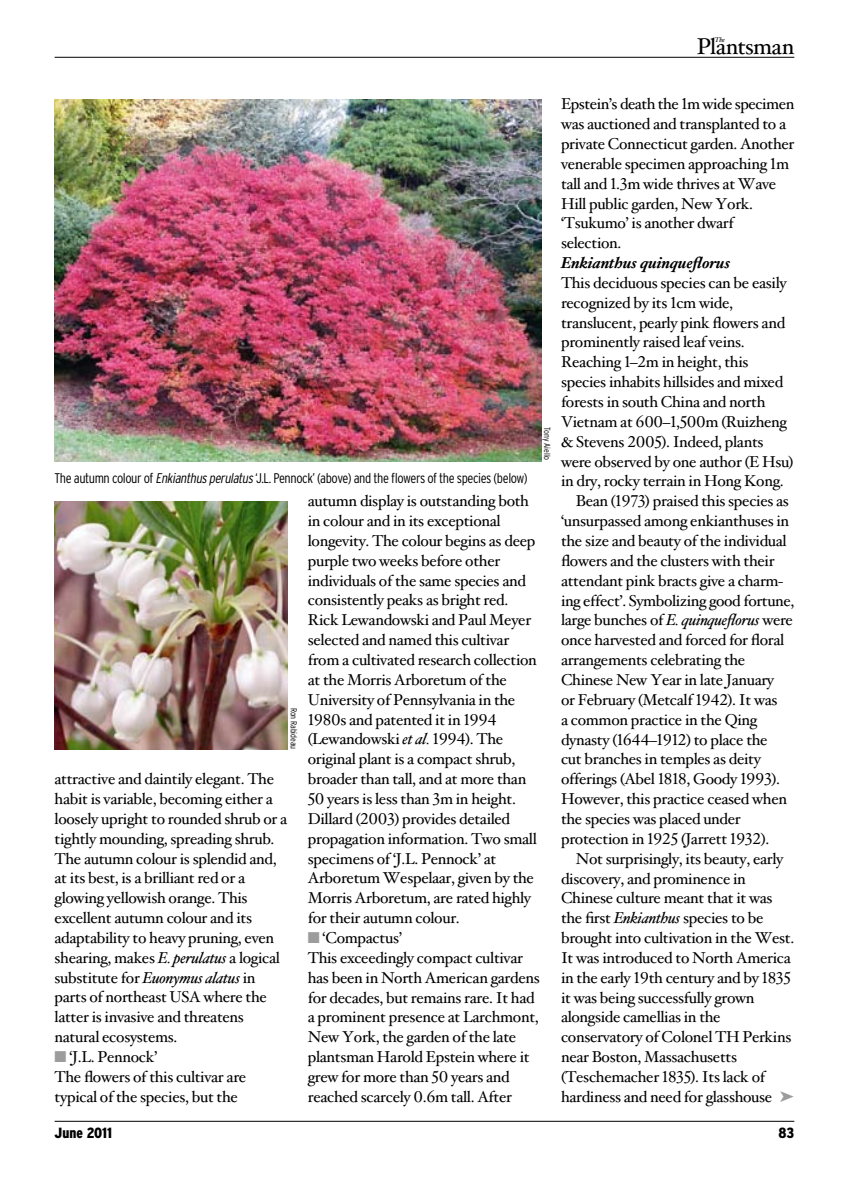
<style>
.page{position:relative;width:844px;height:1191px;background:#fff}
.page>*{position:absolute;margin:0;border:0;box-sizing:border-box;transform-origin:0 0}
.t1{font:22.93px "Hoefler Text";letter-spacing:-.03em;color:#000}
.t2{font:15.75px/19.8px "Hoefler Text";letter-spacing:-.02em;color:#000}
.t3{font:italic 700 15.75px "Hoefler Text";letter-spacing:-.01em;color:#000}
.t4{font:900 condensed 14.7px "Interstate";color:#000}
.t5{font:300 condensed 14px "Interstate";letter-spacing:-.03em;color:#000}
.t6{font:300 condensed 8.75px "Interstate";letter-spacing:-.005em;color:#000}
.t7{font:italic 7px "Hoefler Text";color:#000}
.s1{font-style:italic}
.s2{color:#9c9c9c}
</style>
<div class="page">
<hr style="left:55px;top:1121px;width:739px;height:1px;background:#000">
<hr style="left:55px;top:57px;width:739px;height:1px;background:#000">
<img style="left:55px;top:99px;width:486px;height:362px">
<img style="left:55px;top:501px;width:233px;height:248px">
<p class="t7" style="left:714px;top:36px;width:12px">The</p>
<h1 class="t1" style="left:696px;top:33px;width:99px">Plantsman</h1>
<p class="t5" style="left:55px;top:470px;width:474px">The autumn colour of <span class="s1">Enkianthusperulatus</span>‘J.L. Pennock’ (above) and the flowers of the species (below)</p>
<p class="t6" style="left:552px;top:427px;width:35px;rotate:90deg">Tony Aiello</p>
<p class="t6" style="left:299px;top:707px;width:43px;rotate:90deg">Ron Rabideau</p>
<p class="t2" style="left:55px;top:769px;width:234px">attractive and daintily elegant. The habit is variable, becoming either a loosely upright to rounded shrub or a tightly mounding, spreading shrub.<br>The autumn colour is splendid and, at its best, is a brilliant red or a glowing yellowish orange. This excellent autumn colour and its adaptability to heavy pruning, even shearing, makes <span class="s1">E. perulatus</span> a logical substitute for <span class="s1">Euonymus alatus</span> in parts of northeast USA where the latter is invasive and threatens natural ecosystems.</p>
<p class="t2" style="left:55px;top:1047px;width:193px"><span class="s2">■</span> ‘J.L. Pennock’<br>The flowers of this cultivar are typical of the species, but the</p>
<p class="t2" style="left:308px;top:491px;width:230px">autumn display is outstanding both in colour and in its exceptional longevity. The colour begins as deep purple two weeks before other individuals of the same species and consistently peaks as bright red.<br>Rick Lewandowski and Paul Meyer selected and named this cultivar from a cultivated research collection at the Morris Arboretum of the University of Pennsylvania in the 1980s and patented it in 1994 (Lewandowski <span class="s1">et al.</span> 1994). The original plant is a compact shrub, broader than tall, and at more than 50 years is less than 3m in height.<br>Dillard (2003) provides detailed propagation information. Two small specimens of ‘J.L. Pennock’ at Arboretum Wespelaar, given by the Morris Arboretum, are rated highly for their autumn colour.</p>
<p class="t2" style="left:308px;top:928px;width:233px"><span class="s2">■</span> ‘Compactus’<br>This exceedingly compact cultivar has been in North American gardens for decades, but remains rare. It had a prominent presence at Larchmont,<br>New York, the garden of the late plantsman Harold Epstein where it grew for more than 50 years and reached scarcely 0.6m tall. After</p>
<p class="t2" style="left:561px;top:95px;width:235px">Epstein’s death the 1m wide specimen was auctioned and transplanted to a private Connecticut garden. Another venerable specimen approaching 1m tall and 1.3m wide thrives at Wave<br>Hill public garden, New York. ‘Tsukumo’ is another dwarf selection.</p>
<p class="t3" style="left:561px;top:253px;width:171px">Enkianthus quinqueflorus</p>
<p class="t2" style="left:561px;top:273px;width:227px">This deciduous species can be easily</p>
<p class="t2" style="left:561px;top:293px;width:173px">recognized by its 1cm wide,</p>
<p class="t2" style="left:561px;top:313px;width:226px">translucent, pearly pink flowers and</p>
<p class="t2" style="left:561px;top:333px;width:185px">prominently raised leaf veins.</p>
<p class="t2" style="left:561px;top:353px;width:189px">Reaching 1–2m in height, this</p>
<p class="t2" style="left:561px;top:372px;width:224px">species inhabits hillsides and mixed</p>
<p class="t2" style="left:561px;top:392px;width:206px">forests in south China and north</p>
<p class="t2" style="left:561px;top:412px;width:227px">Vietnam at 600–1,500m (Ruizheng</p>
<p class="t2" style="left:561px;top:432px;width:204px">&amp; Stevens 2005). Indeed, plants</p>
<p class="t2" style="left:561px;top:452px;width:234px">were observed by one author (E Hsu)</p>
<p class="t2" style="left:561px;top:472px;width:224px">in dry, rocky terrain in Hong Kong.</p>
<p class="t2" style="left:575px;top:491px;width:214px">Bean (1973) praised this species as</p>
<p class="t2" style="left:561px;top:511px;width:230px">‘unsurpassed among enkianthuses in</p>
<p class="t2" style="left:561px;top:531px;width:227px">the size and beauty of the individual</p>
<p class="t2" style="left:561px;top:551px;width:215px">flowers and the clusters with their</p>
<p class="t2" style="left:561px;top:571px;width:223px">attendant pink bracts give a charm-</p>
<p class="t2" style="left:561px;top:591px;width:235px">ing effect’. Symbolizing good fortune,</p>
<p class="t2" style="left:561px;top:611px;width:233px">large bunches of <span class="s1">E. quinqueflorus</span> were</p>
<p class="t2" style="left:561px;top:630px;width:224px">once harvested and forced for floral</p>
<p class="t2" style="left:561px;top:650px;width:186px">arrangements celebrating the</p>
<p class="t2" style="left:561px;top:670px;width:214px">Chinese New Year in late January</p>
<p class="t2" style="left:561px;top:690px;width:218px">or February (Metcalf 1942). It was</p>
<p class="t2" style="left:561px;top:710px;width:198px">a common practice in the Qing</p>
<p class="t2" style="left:561px;top:730px;width:208px">dynasty (1644–1912) to place the</p>
<p class="t2" style="left:561px;top:749px;width:201px">cut branches in temples as deity</p>
<p class="t2" style="left:561px;top:769px;width:220px">offerings (Abel 1818, Goody 1993).</p>
<p class="t2" style="left:561px;top:789px;width:227px">However, this practice ceased when</p>
<p class="t2" style="left:561px;top:809px;width:181px">the species was placed under</p>
<p class="t2" style="left:561px;top:829px;width:210px">protection in 1925 (Jarrett 1932).</p>
<p class="t2" style="left:575px;top:849px;width:209px">Not surprisingly, its beauty, early</p>
<p class="t2" style="left:561px;top:869px;width:186px">discovery, and prominence in</p>
<p class="t2" style="left:561px;top:888px;width:213px">Chinese culture meant that it was</p>
<p class="t2" style="left:561px;top:908px;width:204px">the first <span class="s1">Enkianthus</span> species to be</p>
<p class="t2" style="left:561px;top:928px;width:235px">brought into cultivation in the West.</p>
<p class="t2" style="left:561px;top:948px;width:231px">It was introduced to North America</p>
<p class="t2" style="left:561px;top:968px;width:231px">in the early 19th century and by 1835</p>
<p class="t2" style="left:561px;top:988px;width:195px">it was being successfully grown</p>
<p class="t2" style="left:561px;top:1007px;width:161px">alongside camellias in the</p>
<p class="t2" style="left:561px;top:1027px;width:232px">conservatory of Colonel TH Perkins</p>
<p class="t2" style="left:561px;top:1047px;width:177px">near Boston, Massachusetts</p>
<p class="t2" style="left:561px;top:1067px;width:205px">(Teschemacher 1835). Its lack of</p>
<p class="t2" style="left:561px;top:1087px;width:213px">hardiness and need for glasshouse</p>
<p class="t4" style="left:55px;top:1125px;width:59px">June 2011</p>
<p class="t4" style="left:778px;top:1125px;width:17px">83</p>
</div>
